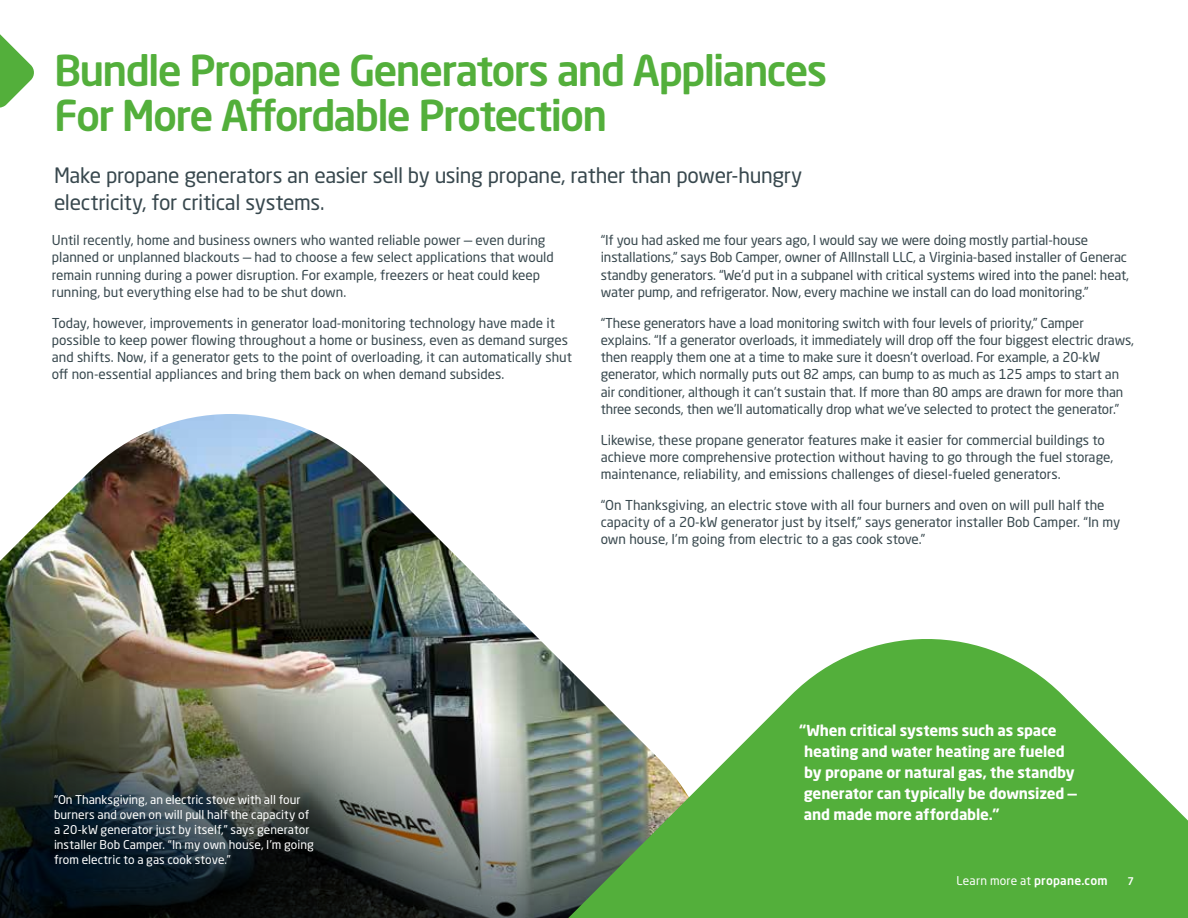
<style>
.page{position:relative;width:1188px;height:918px;background:#fff}
.page>*{position:absolute;margin:0;border:0;box-sizing:border-box;transform-origin:0 0}
.t1{font:500 42px/45px "Neo Sans W1 G";letter-spacing:-.04em;color:#53af3b}
.t2{font:21px/27px "Neo Sans W1 G";letter-spacing:-.015em;color:#38484e}
.t3{font:700 15px/21px "Neo Sans W1 G";letter-spacing:-.01em;color:#fff}
.t4{font:13.5px/17.2px "Neo Sans W1 G";letter-spacing:-.01em;color:#38484e}
.t5{font:12px/15px "Neo Sans W1 G";color:#fff}
.t6{font:500 10.5px "Neo Sans W1 G";color:#fff}
.s1{font-weight:500}
</style>
<div class="page">
<img style="left:0;top:414px;width:520px;height:504px">
<svg style="left:444px;top:620px;width:744px;height:298px;fill:#53af3b"></svg>
<svg style="left:0;top:34px;width:34px;height:74px"></svg>
<h1 class="t1" style="left:54px;top:47px;width:775px">Bundle Propane Generators and Appliances<br>For More Affordable Protection</h1>
<h2 class="t2" style="left:54px;top:162px;width:750px">Make propane generators an easier sell by using propane, rather than power-hungry electricity, for critical systems.</h2>
<p class="t4" style="left:601px;top:231px;width:530px">“If you had asked me four years ago, I would say we were doing mostly partial-house installations,” says Bob Camper, owner of AllInstall LLC, a Virginia-based installer of Generac standby generators. “We’d put in a subpanel with critical systems wired into the panel: heat, water pump, and refrigerator. Now, every machine we install can do load monitoring.”</p>
<p class="t4" style="left:601px;top:314px;width:535px">“These generators have a load monitoring switch with four levels of priority,” Camper explains. “If a generator overloads, it immediately will drop off the four biggest electric draws, then reapply them one at a time to make sure it doesn’t overload. For example, a 20-kW generator, which normally puts out 82 amps, can bump to as much as 125 amps to start an air conditioner, although it can’t sustain that. If more than 80 amps are drawn for more than three seconds, then we’ll automatically drop what we’ve selected to protect the generator.”</p>
<p class="t4" style="left:601px;top:431px;width:514px">Likewise, these propane generator features make it easier for commercial buildings to achieve more comprehensive protection without having to go through the fuel storage, maintenance, reliability, and emissions challenges of diesel-fueled generators.</p>
<p class="t4" style="left:601px;top:496px;width:521px">“On Thanksgiving, an electric stove with all four burners and oven on will pull half the capacity of a 20-kW generator just by itself,” says generator installer Bob Camper. “In my own house, I’m going from electric to a gas cook stove.”</p>
<p class="t4" style="left:52px;top:231px;width:503px">Until recently, home and business owners who wanted reliable power — even during planned or unplanned blackouts — had to choose a few select applications that would remain running during a power disruption. For example, freezers or heat could keep running, but everything else had to be shut down.</p>
<p class="t4" style="left:52px;top:314px;width:522px">Today, however, improvements in generator load-monitoring technology have made it possible to keep power flowing throughout a home or business, even as demand surges and shifts. Now, if a generator gets to the point of overloading, it can automatically shut off non-essential appliances and bring them back on when demand subsides.</p>
<p class="t5" style="left:54px;top:792px;width:261px">“On Thanksgiving, an electric stove with all four burners and oven on will pull half the capacity of a 20-kW generator just by itself,” says generator installer Bob Camper. “In my own house, I’m going from electric to a gas cook stove.”</p>
<p class="t3" style="left:804px;top:720px;width:274px;text-indent:-5px">“When critical systems such as space heating and water heating are fueled by propane or natural gas, the standby generator can typically be downsized — and made more affordable.”</p>
<p class="t5" style="left:956px;top:873px;width:153px">Learn more at <span class="s1">propane.com</span></p>
<p class="t6" style="left:1127px;top:874px;width:8px">7</p>
</div>
